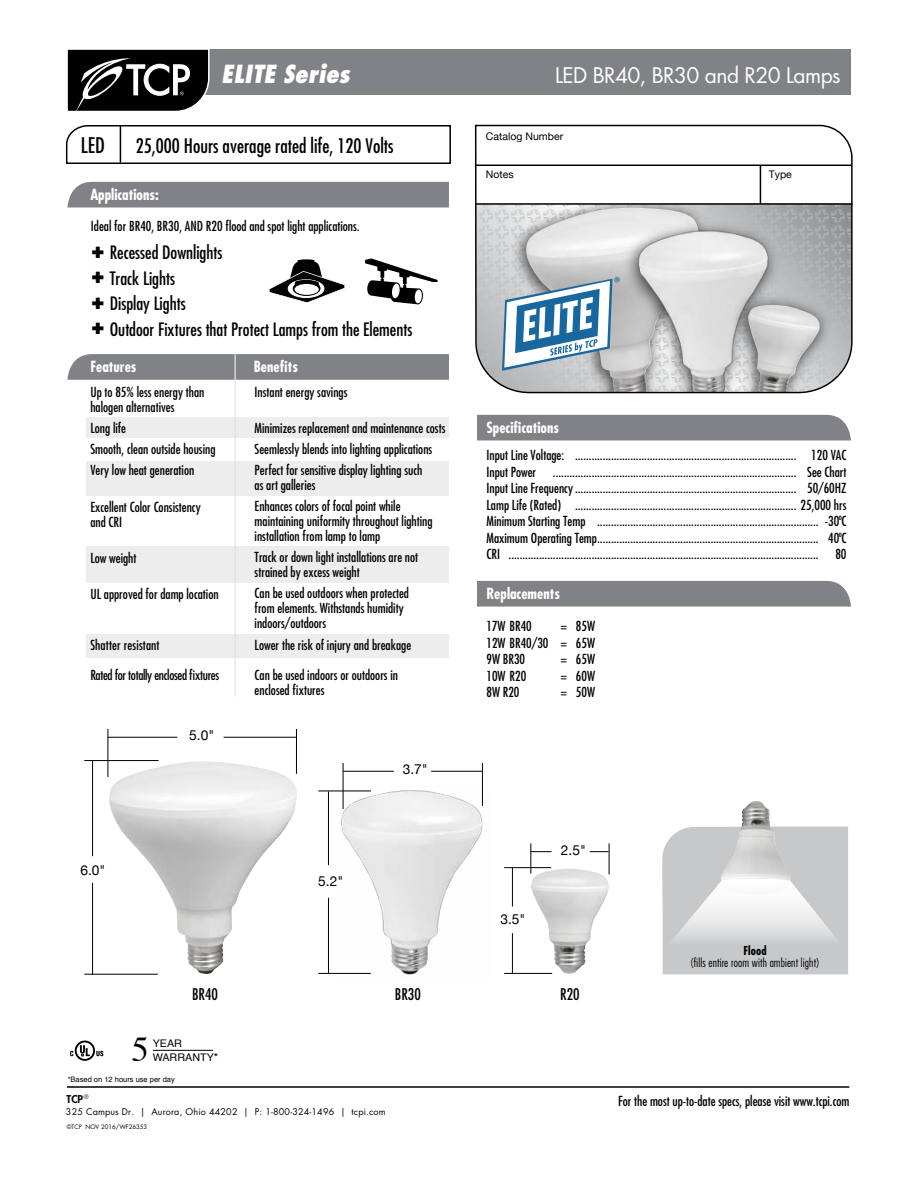
<style>
.page{position:relative;width:918px;height:1188px;background:#fff}
.page>*{position:absolute;margin:0;border:0;box-sizing:border-box;transform-origin:0 0}
.t1{font:34.8px "Times";color:#000}
.t2{font:italic 800 condensed 24.3px "Futura Std";color:#fff}
.t3{font:21px "Futura Std";letter-spacing:-.025em;color:#fff}
.t4{font:condensed 21px "Futura Std";color:#000}
.t5{font:condensed 19.5px "Futura Std";color:#000}
.t6{font:condensed 18px/25.5px "Futura Std";color:#000}
.t7{font:15.9px "Myriad Pro";color:#19679f}
.t8{font:condensed 15.75px "Futura Std";color:#000}
.t9{font:700 condensed 15px "Futura Std";color:#fff}
.t10{font:13.8px "Helvetica Neue";color:#000}
.t11{font:condensed 13.5px/16.5px "Futura Std";color:#000}
.t12{font:condensed 13.5px "Futura Std";letter-spacing:-.025em;color:#000}
.t13{font:300 condensed 12px "Futura Std";letter-spacing:.01em;color:#000}
.t14{font:700 condensed 12px "Futura Std";letter-spacing:.01em;color:#000}
.t15{font:10.5px "Helvetica Neue";color:#010101}
.t16{font:10.5px/14px "Helvetica";color:#000}
.t17{font:800 10.5px "Futura Std";color:#000}
.t18{font:9px "Futura Std";letter-spacing:.02em;color:#000}
.t19{font:7.5px "Helvetica";color:#000}
.t20{font:6px "Futura Std";color:#000}
.s1{font-size:11.1px}
</style>
<div class="page">
<svg style="left:66px;top:125px;width:385px;height:39px"></svg>
<hr style="left:120px;top:126px;width:1px;height:36px;background:#000">
<hr style="left:67px;top:1086px;width:782px;height:2px;background:#000">
<div style="left:198px;top:50px;width:653px;height:45px;background:#808285"></div>
<hr style="left:84px;top:760px;width:75px;height:1px;background:#000">
<hr style="left:92px;top:761px;width:1px;height:95px;background:#000">
<hr style="left:92px;top:883px;width:1px;height:91px;background:#000">
<hr style="left:84px;top:974px;width:74px;height:1px;background:#000">
<hr style="left:318px;top:791px;width:53px;height:1px;background:#000">
<hr style="left:328px;top:791px;width:1px;height:74px;background:#000">
<hr style="left:328px;top:898px;width:1px;height:76px;background:#000">
<hr style="left:318px;top:973px;width:53px;height:1px;background:#000">
<hr style="left:504px;top:867px;width:47px;height:1px;background:#000">
<hr style="left:512px;top:868px;width:1px;height:38px;background:#000">
<hr style="left:512px;top:933px;width:1px;height:41px;background:#000">
<hr style="left:504px;top:973px;width:48px;height:1px;background:#000">
<hr style="left:296px;top:729px;width:1px;height:45px;background:#000">
<hr style="left:224px;top:737px;width:72px;height:1px;background:#000">
<hr style="left:108px;top:737px;width:69px;height:1px;background:#000">
<hr style="left:108px;top:729px;width:1px;height:48px;background:#000">
<hr style="left:482px;top:763px;width:1px;height:43px;background:#000">
<hr style="left:431px;top:771px;width:51px;height:1px;background:#000">
<hr style="left:343px;top:771px;width:51px;height:1px;background:#000">
<hr style="left:343px;top:763px;width:1px;height:46px;background:#000">
<hr style="left:609px;top:843px;width:1px;height:31px;background:#000">
<svg style="left:590px;top:851px;width:19px;height:1px"></svg>
<svg style="left:532px;top:851px;width:19px;height:1px"></svg>
<hr style="left:531px;top:843px;width:1px;height:31px;background:#000">
<div style="left:67px;top:182px;width:382px;height:26px;background:#808285"></div>
<svg style="left:365px;top:258px;width:73px;height:47px"></svg>
<svg style="left:269px;top:259px;width:76px;height:44px"></svg>
<div style="left:295px;top:284px;width:24px;height:11px;background:#fff;border-radius:50%"></div>
<div style="left:86px;top:418px;width:363px;height:20px;background:#ededee"></div>
<div style="left:86px;top:461px;width:363px;height:35px;background:#ededee"></div>
<div style="left:86px;top:546px;width:363px;height:36px;background:#ededee"></div>
<div style="left:86px;top:634px;width:363px;height:23px;background:#ededee"></div>
<hr style="left:235px;top:380px;width:1px;height:317px;background:#dcddde">
<svg style="left:67px;top:354px;width:382px;height:26px;background:#838588"></svg>
<div style="left:477px;top:415px;width:374px;height:26px;background:#808285"></div>
<div style="left:477px;top:581px;width:374px;height:26px;background:#808285"></div>
<hr style="left:153px;top:1050px;width:60px;height:1px;background:#000">
<svg style="left:70px;top:1041px;width:33px;height:20px"></svg>
<img style="left:531px;top:868px;width:78px;height:106px">
<svg style="left:474px;top:124px;width:379px;height:270px"></svg>
<img style="left:720px;top:801px;width:71px;height:26px">
<svg style="left:662px;top:827px;width:186px;height:147px;background:#d3d4d5"></svg>
<svg style="left:67px;top:49px;width:143px;height:62px;background:#353535"></svg>
<img style="left:109px;top:761px;width:188px;height:213px">
<img style="left:334px;top:786px;width:149px;height:189px">
<svg style="left:502px;top:279px;width:110px;height:92px"></svg>
<h2 class="t2" style="left:221px;top:59px;width:130px">ELITE Series</h2>
<h3 class="t3" style="left:555px;top:62px;width:287px">LED BR40, BR30 and R20 Lamps</h3>
<h3 class="t4" style="left:81px;top:133px;width:26px">LED</h3>
<h3 class="t5" style="left:136px;top:134px;width:259px">25,000 Hours average rated life, 120 Volts</h3>
<p class="t9" style="left:90px;top:185px;width:70px">Applications:</p>
<p class="t11" style="left:91px;top:218px;width:270px">Ideal for BR40, BR30, AND R20 flood and spot light applications.</p>
<h3 class="t6" style="left:92px;top:240px;width:322px">✚ Recessed Downlights<br>✚ Track Lights<br>✚ Display Lights<br>✚ Outdoor Fixtures that Protect Lamps from the Elements</h3>
<p class="t9" style="left:90px;top:357px;width:48px">Features</p>
<p class="t9" style="left:254px;top:357px;width:46px">Benefits</p>
<p class="t11" style="left:90px;top:384px;width:116px;line-height:15px">Up to 85% less energy than halogen alternatives</p>
<p class="t11" style="left:90px;top:417px;width:127px;line-height:21px">Long life<br>Smooth, clean outside housing<br>Very low heat generation</p>
<p class="t11" style="left:90px;top:500px;width:112px;line-height:15px">Excellent Color Consistency and CRI</p>
<p class="t11" style="left:90px;top:550px;width:48px">Low weight</p>
<p class="t11" style="left:90px;top:586px;width:130px">UL approved for damp location</p>
<p class="t11" style="left:90px;top:637px;width:71px">Shatter resistant</p>
<p class="t12" style="left:90px;top:667px;width:130px">Rated for totally enclosed fixtures</p>
<p class="t11" style="left:255px;top:384px;width:94px">Instant energy savings</p>
<p class="t11" style="left:255px;top:417px;width:192px;line-height:21px">Minimizes replacement and maintenance costs<br>Seemlessly blends into lighting applications<br>Perfect for sensitive display lighting such</p>
<p class="t11" style="left:255px;top:474px;width:147px;line-height:21px">as art galleries<br>Enhances colors of focal point while</p>
<p class="t11" style="left:255px;top:513px;width:179px;line-height:15px">maintaining uniformity throughout lighting installation from lamp to lamp</p>
<p class="t11" style="left:255px;top:549px;width:165px;line-height:15px">Track or down light installations are not strained by excess weight</p>
<p class="t11" style="left:255px;top:585px;width:156px;line-height:15px">Can be used outdoors when protected from elements. Withstands humidity indoors/outdoors</p>
<p class="t11" style="left:255px;top:637px;width:158px">Lower the risk of injury and breakage</p>
<p class="t11" style="left:255px;top:668px;width:145px;line-height:15px">Can be used indoors or outdoors in enclosed fixtures</p>
<p class="t10" style="left:80px;top:862px;width:26px">6.0"</p>
<p class="t10" style="left:189px;top:727px;width:26px">5.0"</p>
<p class="t10" style="left:318px;top:873px;width:26px">5.2"</p>
<p class="t10" style="left:403px;top:761px;width:26px">3.7"</p>
<p class="t15" style="left:486px;top:130px;width:79px">Catalog Number</p>
<p class="t15" style="left:486px;top:168px;width:29px">Notes</p>
<p class="t15" style="left:769px;top:168px;width:25px">Type</p>
<p class="t9" style="left:486px;top:418px;width:74px">Specifications</p>
<p class="t7" style="left:614px;top:274px;width:8px">®</p>
<p class="t11" style="left:487px;top:447px;width:362px;text-align:justify">Input Line Voltage: ................................................................................ 120 VAC Input Power ........................................................................................ See Chart Input Line Frequency ................................................................................ 50/60HZ Lamp Life (Rated) ................................................................................ 25,000 hrs Minimum Starting Temp ................................................................................ -30ºC Maximum Operating Temp................................................................................ 40ºC CRI ................................................................................................................ 80</p>
<p class="t9" style="left:486px;top:584px;width:75px">Replacements</p>
<p class="t11" style="left:487px;top:618px;width:47px">17W BR40</p>
<p class="t11" style="left:487px;top:618px;width:110px;text-align:justify;text-indent:74px">= 85W 12W BR40/30 = 65W 9W BR30</p>
<p class="t11" style="left:560px;top:651px;width:36px">= 65W</p>
<p class="t11" style="left:487px;top:668px;width:41px">10W R20</p>
<p class="t11" style="left:560px;top:668px;width:36px">= 60W</p>
<p class="t11" style="left:487px;top:684px;width:35px">8W R20</p>
<p class="t11" style="left:560px;top:684px;width:36px">= 50W</p>
<p class="t10" style="left:500px;top:911px;width:26px">3.5"</p>
<p class="t10" style="left:561px;top:841px;width:26px">2.5"</p>
<p class="t14" style="left:743px;top:943px;width:25px">Flood</p>
<p class="t13" style="left:690px;top:955px;width:131px">(fills entire room with ambient light)</p>
<p class="t8" style="left:192px;top:985px;width:28px">BR40</p>
<p class="t8" style="left:395px;top:985px;width:28px">BR30</p>
<p class="t8" style="left:560px;top:985px;width:21px">R20</p>
<h1 class="t1" style="left:132px;top:1017px;width:19px">5</h1>
<p class="t16" style="left:153px;top:1036px;width:67px">YEAR<br>WARRANTY<span class="s1">*</span></p>
<p class="t19" style="left:68px;top:1073px;width:109px">*Based on 12 hours use per day</p>
<p class="t17" style="left:67px;top:1092px;width:24px">TCP<sup>®</sup></p>
<p class="t18" style="left:66px;top:1106px;width:321px">325 Campus Dr. | Aurora, Ohio 44202 | P: 1-800-324-1496 | tcpi.com</p>
<p class="t20" style="left:67px;top:1123px;width:82px">©TCP NOV 2016/WF26353</p>
<p class="t11" style="left:618px;top:1093px;width:233px">For the most up-to-date specs, please visit www.tcpi.com</p>
</div>
